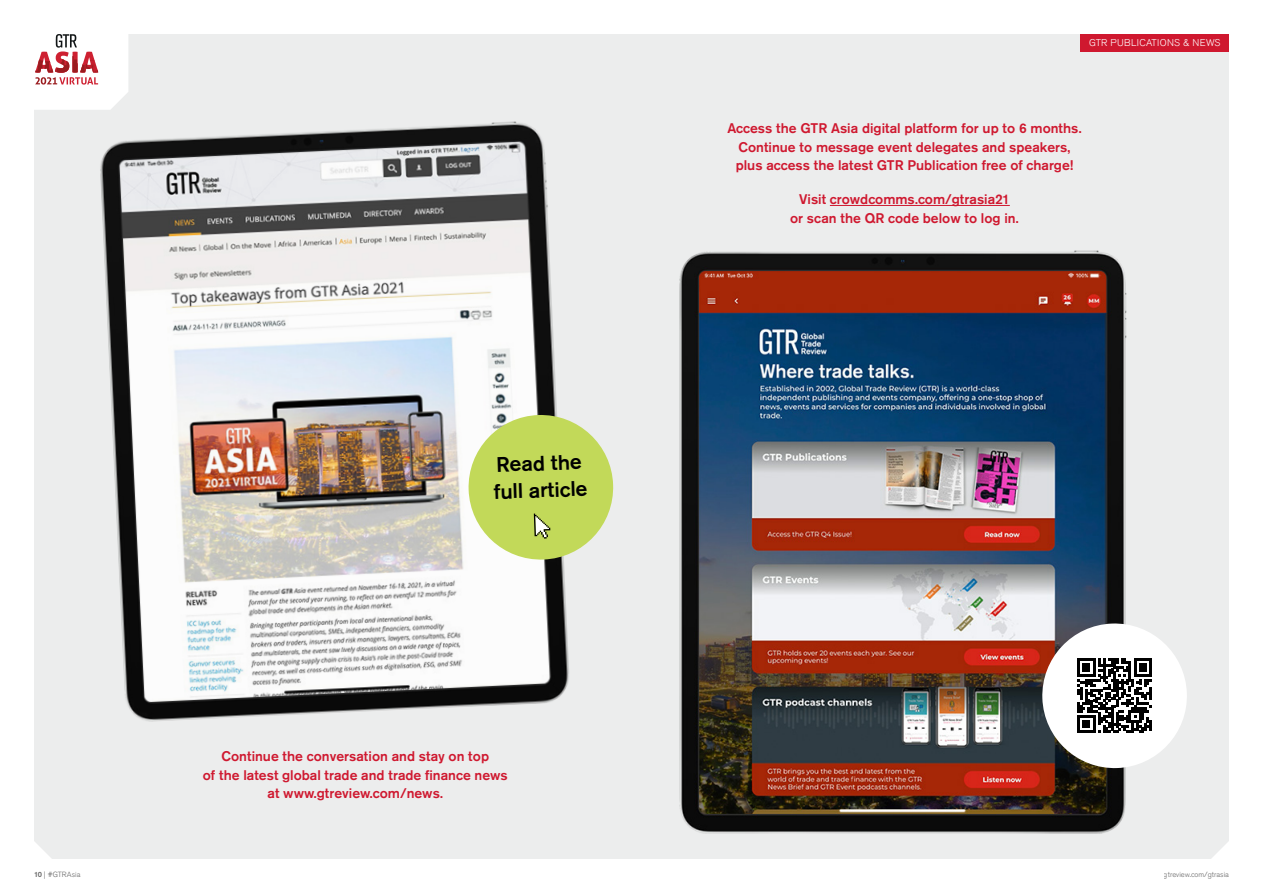
<style>
.page{position:relative;width:1263px;height:893px;background:#fff}
.page>*{position:absolute;margin:0;border:0;box-sizing:border-box;transform-origin:0 0}
.t1{font:500 21px/27px "Akzidenz Grotesk BQ";color:#000}
.t2{font:500 13.8px/18.8px "Akzidenz Grotesk BQ";color:#cf182f;text-align:center}
.t3{font:300 9.75px "Akzidenz Grotesk BQ";letter-spacing:.03em;color:#fff}
.t4{font:300 7.5px "Akzidenz Grotesk BQ";color:#666}
.s1{font-weight:500}
</style>
<div class="page">
<div style="left:34px;top:34px;width:1195px;height:825px;background:#eceded"></div>
<svg style="left:34px;top:34px;width:94px;height:76px"></svg>
<img style="left:95px;top:116px;width:481px;height:611px">
<img style="left:675px;top:247px;width:454px;height:590px">
<hr style="left:830px;top:205px;width:180px;height:1px;background:#cf182f">
<svg style="left:467px;top:414px;width:147px;height:147px;background:#ccdd7d"></svg>
<svg style="left:1041px;top:622px;width:147px;height:147px"></svg>
<div style="left:1080px;top:34px;width:149px;height:18px;background:#cf182f"></div>
<h1 class="t1" style="left:492px;top:451px;width:95px;rotate:-2deg">Read the full article</h1>
<p class="t2" style="left:203px;top:747px;width:306px">Continue the conversation and stay on top<br>of the latest global trade and trade finance news at www.gtreview.com/news.</p>
<p class="t3" style="left:1089px;top:38px;width:133px">GTR PUBLICATIONS &amp; NEWS</p>
<p class="t2" style="left:727px;top:119px;width:356px">Access the GTR Asia digital platform for up to 6 months.<br>Continue to message event delegates and speakers, plus access the latest GTR Publication free of charge!</p>
<p class="t2" style="left:790px;top:190px;width:230px">Visit crowdcomms.com/gtrasia21<br>or scan the QR code below to log in.</p>
<p class="t4" style="left:34px;top:870px;width:48px"><span class="s1">10</span> | #GTRAsia</p>
<p class="t4" style="left:1164px;top:870px;width:67px">gtreview.com/gtrasia</p>
</div>
